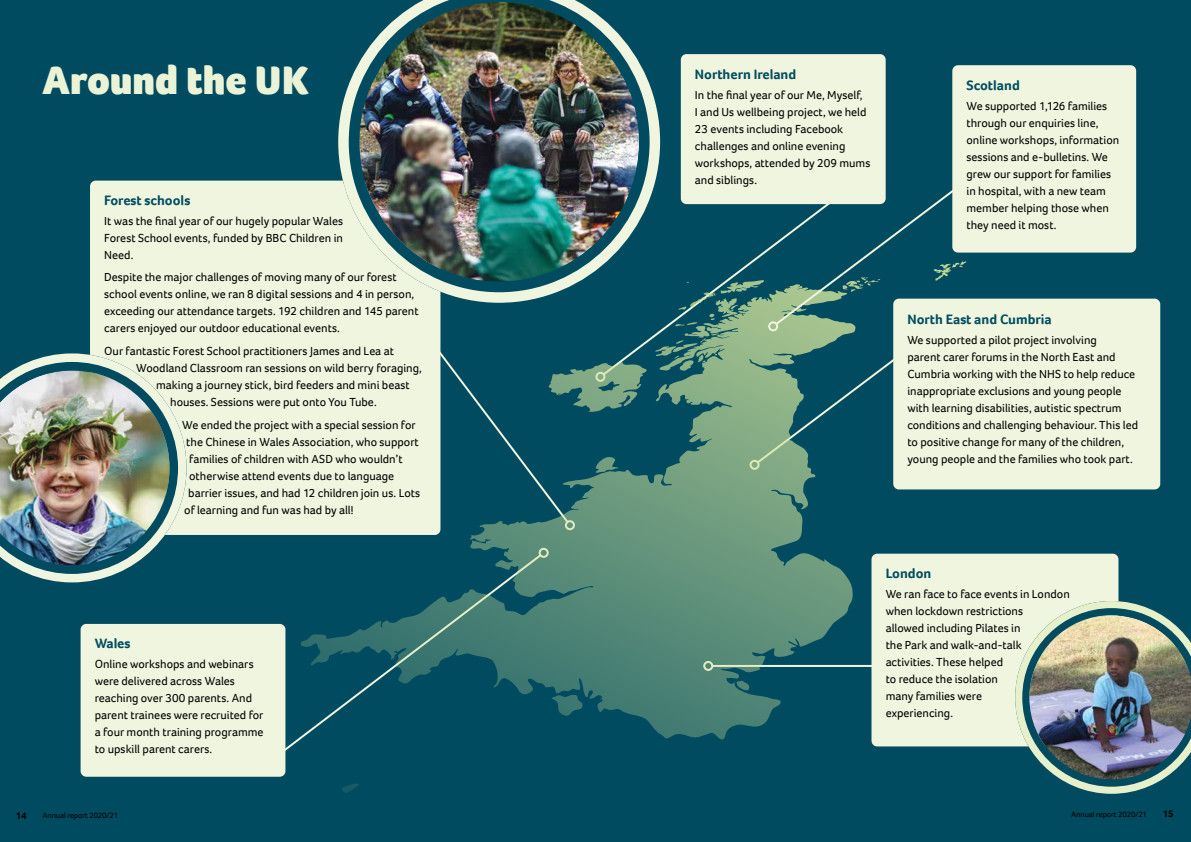
<style>
.page{position:relative;width:1191px;height:842px;background:#004b60}
.page>*{position:absolute;margin:0;border:0;box-sizing:border-box;transform-origin:0 0}
.t1{font:900 41px "Foco";color:#ebf3d6}
.t2{font:700 14px "Foco";color:#004b60}
.t3{font:12px/17px "Foco";color:#000}
.t4{font:700 10px "Foco";color:#000}
.t5{font:8px "Foco";letter-spacing:-.01em;color:#000}
</style>
<div class="page">
<hr style="left:712px;top:665px;width:201px;height:2px;background:#eff5de">
<svg style="left:300px;top:303px;width:555px;height:436px"></svg>
<svg style="left:342px;top:784px;width:17px;height:9px"></svg>
<svg style="left:736px;top:680px;width:13px;height:11px"></svg>
<svg style="left:440px;top:329px;width:207px;height:196px"></svg>
<div style="left:672px;top:517px;width:57px;height:55px;background:#6a987e"></div>
<div style="left:90px;top:181px;width:350px;height:354px;background:#eff5de;border-radius:6px"></div>
<div style="left:893px;top:299px;width:267px;height:190px;background:#eff5de;border-radius:6px"></div>
<div style="left:871px;top:554px;width:247px;height:192px;background:#eff5de;border-radius:6px"></div>
<div style="left:681px;top:54px;width:204px;height:150px;background:#eff5de;border-radius:6px"></div>
<div style="left:952px;top:65px;width:184px;height:188px;background:#eff5de;border-radius:6px"></div>
<div style="left:81px;top:624px;width:204px;height:153px;background:#eff5de;border-radius:6px"></div>
<img style="left:1015px;top:601px;width:176px;height:193px">
<img style="left:338px;top:0;width:322px;height:303px">
<img style="left:0;top:353px;width:186px;height:229px">
<svg style="left:653px;top:178px;width:316px;height:287px"></svg>
<div style="left:768px;top:321px;width:10px;height:10px;border:2px solid #eff5de;border-radius:50%"></div>
<h1 class="t1" style="left:43px;top:53px;width:268px">Around the UK</h1>
<p class="t2" style="left:104px;top:191px;width:88px">Forest schools</p>
<p class="t3" style="left:104px;top:212px;width:240px;text-align:justify">It was the final year of our hugely popular Wales Forest School events, funded by BBC Children in Need.</p>
<p class="t3" style="left:104px;top:269px;width:316px">Despite the major challenges of moving many of our forest school events online, we ran 8 digital sessions and 4 in person, exceeding our attendance targets. 192 children and 145 parent carers enjoyed our outdoor educational events.</p>
<p class="t3" style="left:104px;top:342px;width:291px">Our fantastic Forest School practitioners James and Lea at</p>
<p class="t3" style="left:136px;top:359px;width:287px">Woodland Classroom ran sessions on wild berry foraging,</p>
<p class="t3" style="left:156px;top:376px;width:255px">making a journey stick, bird feeders and mini beast</p>
<p class="t3" style="left:170px;top:393px;width:208px">houses. Sessions were put onto You Tube.</p>
<p class="t3" style="left:182px;top:416px;width:235px">We ended the project with a special session for</p>
<p class="t3" style="left:186px;top:433px;width:234px">the Chinese in Wales Association, who support</p>
<p class="t3" style="left:189px;top:450px;width:215px">families of children with ASD who wouldn’t</p>
<p class="t3" style="left:189px;top:467px;width:206px">otherwise attend events due to language</p>
<p class="t3" style="left:188px;top:484px;width:233px">barrier issues, and had 12 children join us. Lots</p>
<p class="t3" style="left:184px;top:501px;width:171px">of learning and fun was had by all!</p>
<p class="t2" style="left:95px;top:634px;width:37px">Wales</p>
<p class="t3" style="left:95px;top:655px;width:170px">Online workshops and webinars were delivered across Wales reaching over 300 parents. And parent trainees were recruited for a four month training programme to upskill parent carers.</p>
<p class="t2" style="left:695px;top:65px;width:103px">Northern Ireland</p>
<p class="t3" style="left:695px;top:86px;width:177px">In the final year of our Me, Myself,<br>I and Us wellbeing project, we held<br>23 events including Facebook challenges and online evening workshops, attended by 209 mums and siblings.</p>
<p class="t2" style="left:966px;top:76px;width:55px">Scotland</p>
<p class="t3" style="left:966px;top:97px;width:154px">We supported 1,126 families through our enquiries line, online workshops, information sessions and e-bulletins. We grew our support for families in hospital, with a new team member helping those when they need it most.</p>
<p class="t2" style="left:907px;top:310px;width:146px">North East and Cumbria</p>
<p class="t3" style="left:907px;top:331px;width:232px">We supported a pilot project involving<br>parent carer forums in the North East and Cumbria working with the NHS to help reduce inappropriate exclusions and young people with learning disabilities, autistic spectrum conditions and challenging behaviour. This led to positive change for many of the children, young people and the families who took part.</p>
<p class="t2" style="left:885px;top:564px;width:47px">London</p>
<p class="t3" style="left:885px;top:585px;width:186px">We ran face to face events in London when lockdown restrictions<br>allowed including Pilates in<br>the Park and walk-and-talk activities. These helped<br>to reduce the isolation<br>many families were<br>experiencing.</p>
<p class="t4" style="left:16px;top:809px;width:12px">14</p>
<p class="t5" style="left:43px;top:809px;width:77px">Annual report 2020/21</p>
<p class="t5" style="left:1071px;top:809px;width:77px">Annual report 2020/21</p>
<p class="t4" style="left:1162px;top:807px;width:12px">15</p>
</div>
